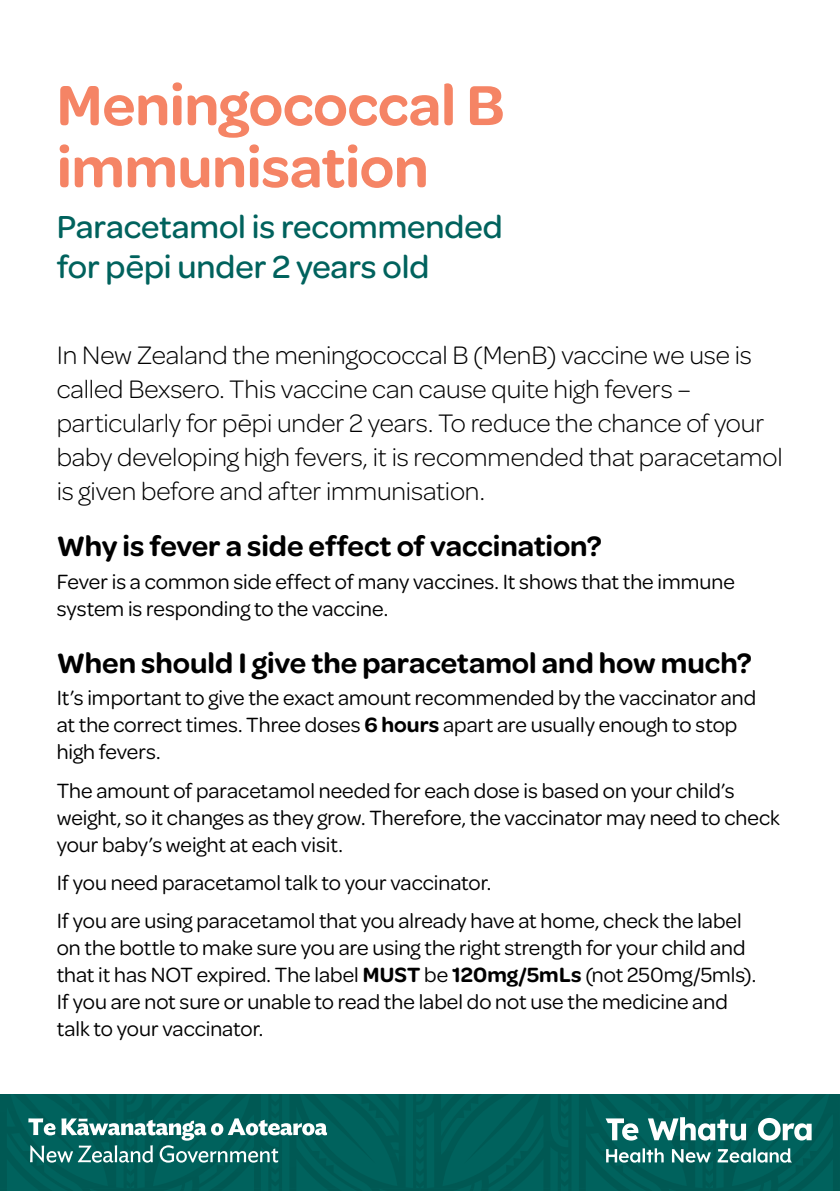
<style>
.page{position:relative;width:840px;height:1191px;background:#fff}
.page>*{position:absolute;margin:0;border:0;box-sizing:border-box;transform-origin:0 0}
.t1{font:600 60px/62px "Omnes";letter-spacing:-.005em;color:#f58465}
.Sub_Heading{font:500 34px/40px "Omnes";letter-spacing:-.005em;color:#00625d}
.Sub_Heading-2{font:600 30px "Omnes";color:#000}
.INTRO_COPY_A5{font:300 27px/34px "Omnes";letter-spacing:-.005em;color:#000}
.Body{font:22px/27px "Omnes";color:#000}
.s1{font-weight:600}
</style>
<div class="page">
<svg style="left:0;top:1094px;width:839px;height:97px;background:#146b66"></svg>
<p class="t1" style="left:57px;top:70px;width:449px">Meningococcal B immunisation</p>
<p class="Sub_Heading" style="left:57px;top:205px;width:447px">Paracetamol is recommended for pēpi under 2 years old</p>
<p class="INTRO_COPY_A5" style="left:57px;top:336px;width:727px">In New Zealand the meningococcal B (MenB) vaccine we use is called Bexsero. This vaccine can cause quite high fevers – particularly for pēpi under 2 years. To reduce the chance of your baby developing high fevers, it is recommended that paracetamol is given before and after immunisation.</p>
<p class="Sub_Heading-2" style="left:57px;top:525px;width:546px">Why is fever a side effect of vaccination?</p>
<p class="Body" style="left:57px;top:567px;width:679px">Fever is a common side effect of many vaccines. It shows that the immune system is responding to the vaccine.</p>
<p class="Sub_Heading-2" style="left:57px;top:642px;width:696px">When should I give the paracetamol and how much?</p>
<p class="Body" style="left:57px;top:683px;width:700px">It’s important to give the exact amount recommended by the vaccinator and at the correct times. Three doses <span class="s1">6 hours</span> apart are usually enough to stop high fevers.</p>
<p class="Body" style="left:57px;top:775px;width:724px">The amount of paracetamol needed for each dose is based on your child’s weight, so it changes as they grow. Therefore, the vaccinator may need to check your baby’s weight at each visit.</p>
<p class="Body" style="left:57px;top:868px;width:436px">If you need paracetamol talk to your vaccinator.</p>
<p class="Body" style="left:57px;top:906px;width:700px">If you are using paracetamol that you already have at home, check the label on the bottle to make sure you are using the right strength for your child and that it has NOT expired. The label <span class="s1">MUST</span> be <span class="s1">120mg/5mLs</span> (not 250mg/5mls).<br>If you are not sure or unable to read the label do not use the medicine and talk to your vaccinator.</p>
</div>
